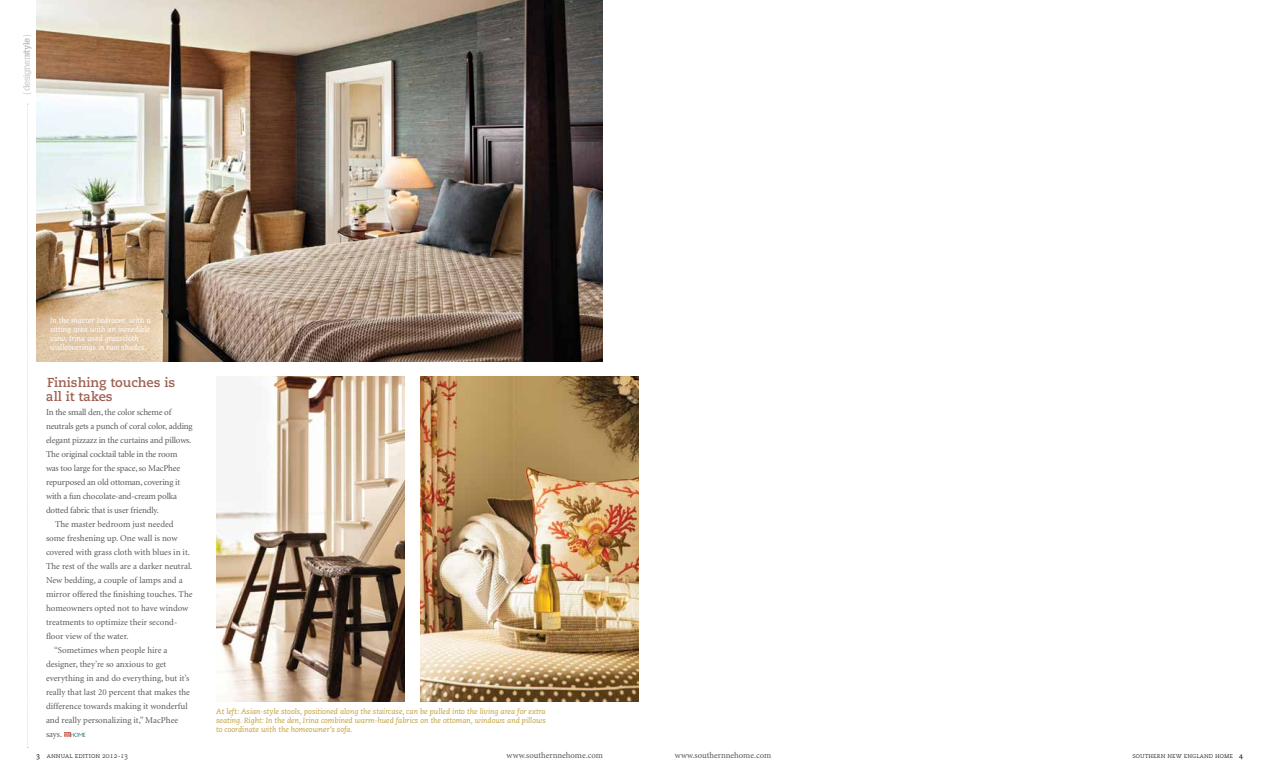
<style>
.page{position:relative;width:1278px;height:783px;background:#fff}
.page>*{position:absolute;margin:0;border:0;box-sizing:border-box;transform-origin:0 0}
.t1{font:700 13px/14px "Caecilia";color:#9e6053}
.t2{font:9px "Minion";letter-spacing:-.005em;color:#58595b}
.t3{font:300 9px "Calvert";letter-spacing:-.04em;color:#c0c2c4}
.t4{font:8.8px "Minion Pro";letter-spacing:-.005em;color:#58595b}
.t5{font:italic 7.5px/9px "Caecilia";color:#c39f38;text-align:justify}
.t6{font:italic 7.5px/9px "Caecilia";color:#fff}
.t7{font:7px "Caecilia Light SC";color:#000}
.s1{font-family:"Minion Pro";font-weight:400}
.s2{font-weight:700}
.s3{font-family:"Caecilia Roman SC"}
</style>
<div class="page">
<img style="left:37px;top:0;width:566px;height:361px">
<svg style="left:64px;top:733px;width:21px;height:4px"></svg>
<svg style="left:27px;top:104px;width:1px;height:644px"></svg>
<img style="left:420px;top:377px;width:219px;height:325px">
<img style="left:216px;top:377px;width:188px;height:325px">
<p class="t3" style="left:22px;top:95px;width:63px;rotate:-90deg"><span class="s1">{</span>designer<span class="s2">style</span><span class="s1">}</span></p>
<p class="t6" style="left:50px;top:317px;width:102px">In the master bedroom, with a sitting area with an incredible view, Irina used grasscloth wallcoverings in two shades.</p>
<h1 class="t1" style="left:46px;top:376px;width:131px">Finishing touches is all it takes</h1>
<p class="t2" style="left:46px;top:408px;width:127px">In the small den, the color scheme of</p>
<p class="t2" style="left:46px;top:422px;width:148px">neutrals gets a punch of coral color, adding</p>
<p class="t2" style="left:46px;top:436px;width:147px">elegant pizzazz in the curtains and pillows.</p>
<p class="t2" style="left:46px;top:450px;width:133px">The original cocktail table in the room</p>
<p class="t2" style="left:46px;top:464px;width:136px">was too large for the space, so MacPhee</p>
<p class="t2" style="left:46px;top:478px;width:136px">repurposed an old ottoman, covering it</p>
<p class="t2" style="left:46px;top:492px;width:132px">with a fun chocolate-and-cream polka</p>
<p class="t2" style="left:46px;top:506px;width:114px">dotted fabric that is user friendly.</p>
<p class="t2" style="left:55px;top:520px;width:120px">The master bedroom just needed</p>
<p class="t2" style="left:46px;top:534px;width:133px">some freshening up. One wall is now</p>
<p class="t2" style="left:46px;top:548px;width:145px">covered with grass cloth with blues in it.</p>
<p class="t2" style="left:46px;top:562px;width:148px">The rest of the walls are a darker neutral.</p>
<p class="t2" style="left:46px;top:576px;width:138px">New bedding, a couple of lamps and a</p>
<p class="t2" style="left:46px;top:590px;width:148px">mirror offered the finishing touches. The</p>
<p class="t2" style="left:46px;top:604px;width:144px">homeowners opted not to have window</p>
<p class="t2" style="left:46px;top:618px;width:133px">treatments to optimize their second-</p>
<p class="t2" style="left:46px;top:632px;width:84px">floor view of the water.</p>
<p class="t2" style="left:54px;top:646px;width:115px">“Sometimes when people hire a</p>
<p class="t2" style="left:46px;top:660px;width:122px">designer, they’re so anxious to get</p>
<p class="t2" style="left:46px;top:674px;width:145px">everything in and do everything, but it’s</p>
<p class="t2" style="left:46px;top:688px;width:146px">really that last 20 percent that makes the</p>
<p class="t2" style="left:46px;top:702px;width:143px">difference towards making it wonderful</p>
<p class="t2" style="left:46px;top:716px;width:134px">and really personalizing it,” MacPhee</p>
<p class="t2" style="left:46px;top:730px;width:18px">says.</p>
<p class="t5" style="left:216px;top:707px;width:331px">At left: Asian-style stools, positioned along the staircase, can be pulled into the living area for extra seating. Right: In the den, Irina combined warm-hued fabrics on the ottoman, windows and pillows to coordinate with the homeowner’s sofa.</p>
<p class="t7" style="left:36px;top:752px;width:94px"><span class="s3">3</span> annual edition 2012-13</p>
<p class="t4" style="left:507px;top:750px;width:98px">www.southernnehome.com</p>
<p class="t4" style="left:675px;top:750px;width:98px">www.southernnehome.com</p>
<p class="t7" style="left:1132px;top:752px;width:112px">southern new england home <span class="s3">4</span></p>
</div>
